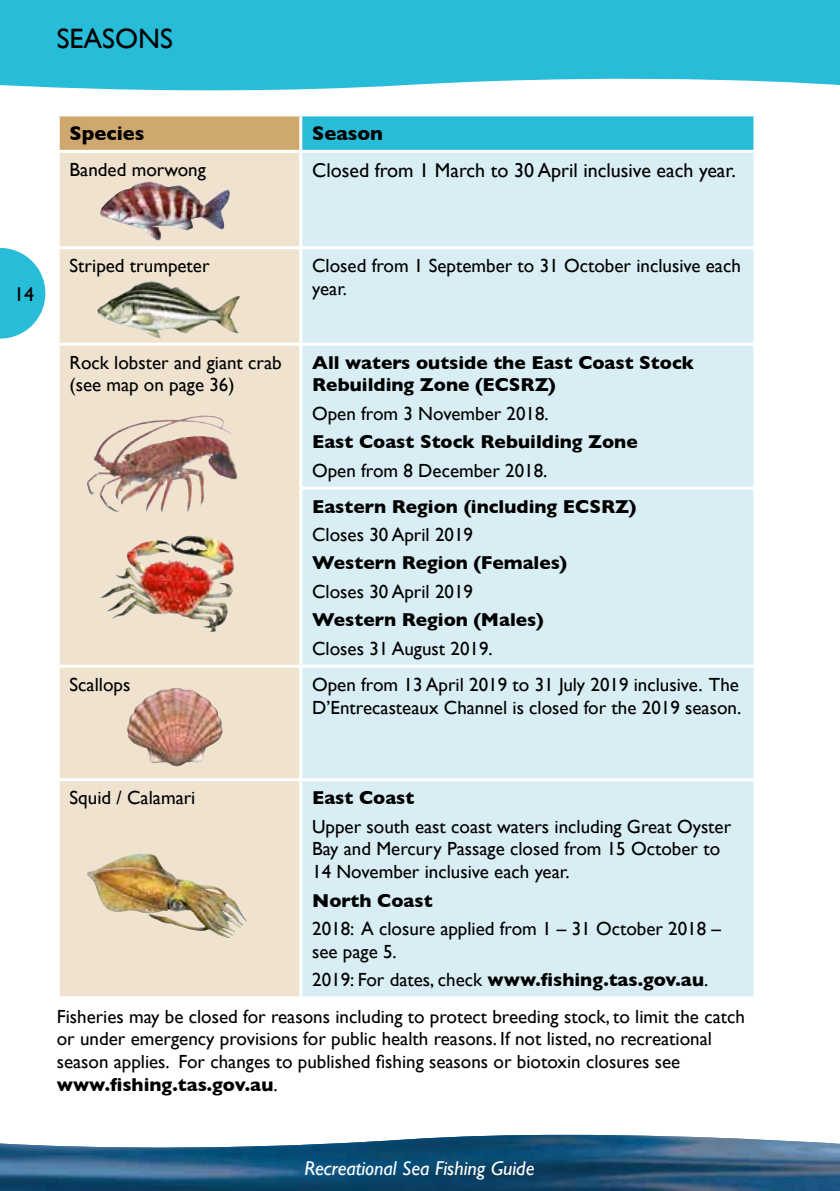
<style>
.page{position:relative;width:840px;height:1191px;background:#fff}
.page>*{position:absolute;margin:0;border:0;box-sizing:border-box;transform-origin:0 0}
.Page_Header{font:28px "Gill Sans";color:#000}
.Body_text{font:20px "Gill Sans";color:#000}
.t1{font:italic 20px "Gill Sans";color:#fff}
.Body_text-2{font:700 20px "Gill Sans";color:#000}
.Body_text-3{font:19px/22.8px "Gill Sans";color:#000}
.Body_text-4{font:700 19px/22.8px "Gill Sans";color:#000}
.s1{font-weight:400}
.s2{font-weight:700}
</style>
<div class="page">
<svg style="left:0;top:248px;width:45px;height:91px"></svg>
<div style="left:58px;top:115px;width:242px;height:36px;background:#cfa86e"></div>
<div style="left:300px;top:115px;width:454px;height:36px;background:#27bcd7"></div>
<svg style="left:60px;top:153px;width:239px;height:843px;background:#e4d3c1"></svg>
<div style="left:302px;top:153px;width:451px;height:843px;background:#d8eef4"></div>
<hr style="left:57px;top:113px;width:243px;height:3px;background:#fff">
<hr style="left:57px;top:116px;width:3px;height:34px;background:#fff">
<hr style="left:300px;top:113px;width:456px;height:3px;background:#fff">
<hr style="left:299px;top:116px;width:3px;height:34px;background:#fff">
<hr style="left:753px;top:116px;width:3px;height:34px;background:#fff">
<hr style="left:57px;top:150px;width:243px;height:3px;background:#fff">
<hr style="left:300px;top:150px;width:456px;height:3px;background:#fff">
<hr style="left:57px;top:246px;width:243px;height:3px;background:#fff">
<hr style="left:300px;top:246px;width:456px;height:3px;background:#fff">
<hr style="left:57px;top:343px;width:243px;height:3px;background:#fff">
<hr style="left:300px;top:343px;width:456px;height:3px;background:#fff">
<hr style="left:299px;top:486px;width:457px;height:3px;background:#fff">
<hr style="left:57px;top:665px;width:243px;height:3px;background:#fff">
<hr style="left:300px;top:665px;width:456px;height:3px;background:#fff">
<hr style="left:57px;top:778px;width:243px;height:3px;background:#fff">
<hr style="left:300px;top:778px;width:456px;height:3px;background:#fff">
<img style="left:0;top:1134px;width:840px;height:57px">
<svg style="left:0;top:0;width:839px;height:91px;background:#36c0d9"></svg>
<svg style="left:138px;top:181px;width:12px;height:3px"></svg>
<svg style="left:142px;top:281px;width:10px;height:2px"></svg>
<svg style="left:191px;top:415px;width:16px;height:2px"></svg>
<svg style="left:178px;top:536px;width:12px;height:4px"></svg>
<img style="left:86px;top:853px;width:158px;height:85px">
<img style="left:143px;top:687px;width:34px;height:14px">
<p class="Page_Header" style="left:57px;top:22px;width:118px">SEASONS</p>
<p class="Body_text-2" style="left:70px;top:117px;width:76px">Species</p>
<p class="Body_text-2" style="left:312px;top:117px;width:72px">Season</p>
<p class="Body_text-3" style="left:70px;top:158px;width:138px">Banded morwong</p>
<p class="Body_text" style="left:312px;top:158px;width:425px">Closed from 1 March to 30 April inclusive each year.</p>
<p class="Body_text" style="left:14px;top:282px;width:21px">14</p>
<p class="Body_text-3" style="left:70px;top:254px;width:141px">Striped trumpeter</p>
<p class="Body_text-3" style="left:312px;top:254px;width:430px">Closed from 1 September to 31 October inclusive each year.</p>
<p class="Body_text-3" style="left:70px;top:351px;width:213px">Rock lobster and giant crab (see map on page 36)</p>
<p class="Body_text-4" style="left:312px;top:350px;width:383px">All waters outside the East Coast Stock<br>Rebuilding Zone (ECSRZ)</p>
<p class="Body_text-3" style="left:312px;top:402px;width:238px">Open from 3 November 2018.</p>
<p class="Body_text-4" style="left:312px;top:430px;width:327px">East Coast Stock Rebuilding Zone</p>
<p class="Body_text-3" style="left:312px;top:459px;width:237px">Open from 8 December 2018.</p>
<p class="Body_text-4" style="left:312px;top:494px;width:325px">Eastern Region (including ECSRZ)</p>
<p class="Body_text-3" style="left:312px;top:523px;width:162px">Closes 30 April 2019</p>
<p class="Body_text-4" style="left:312px;top:551px;width:256px">Western Region (Females)</p>
<p class="Body_text-3" style="left:312px;top:580px;width:162px">Closes 30 April 2019</p>
<p class="Body_text-4" style="left:312px;top:608px;width:233px">Western Region (Males)</p>
<p class="Body_text-3" style="left:312px;top:637px;width:182px">Closes 31 August 2019.</p>
<p class="Body_text-3" style="left:70px;top:672px;width:62px">Scallops</p>
<p class="Body_text-3" style="left:312px;top:672px;width:430px">Open from 13 April 2019 to 31 July 2019 inclusive. The<br>D’Entrecasteaux Channel is closed for the 2019 season.</p>
<p class="Body_text-3" style="left:70px;top:786px;width:127px">Squid / Calamari</p>
<p class="Body_text-4" style="left:312px;top:786px;width:104px">East Coast</p>
<p class="Body_text-3" style="left:312px;top:814px;width:420px">Upper south east coast waters including Great Oyster<br>Bay and Mercury Passage closed from 15 October to<br>14 November inclusive each year.</p>
<p class="Body_text-4" style="left:312px;top:888px;width:122px">North Coast</p>
<p class="Body_text-3" style="left:312px;top:917px;width:410px">2018: A closure applied from 1 – 31 October 2018 – see page 5.</p>
<p class="Body_text-4" style="left:312px;top:968px;width:395px"><span class="s1">2019: For dates, check</span> www.fishing.tas.gov.au<span class="s1">.</span></p>
<p class="Body_text-3" style="left:57px;top:1004px;width:689px">Fisheries may be closed for reasons including to protect breeding stock, to limit the catch or under emergency provisions for public health reasons. If not listed, no recreational season applies. For changes to published fishing seasons or biotoxin closures see <span class="s2">www.fishing.tas.gov.au</span>.</p>
<p class="t1" style="left:304px;top:1157px;width:231px">Recreational Sea Fishing Guide</p>
</div>
